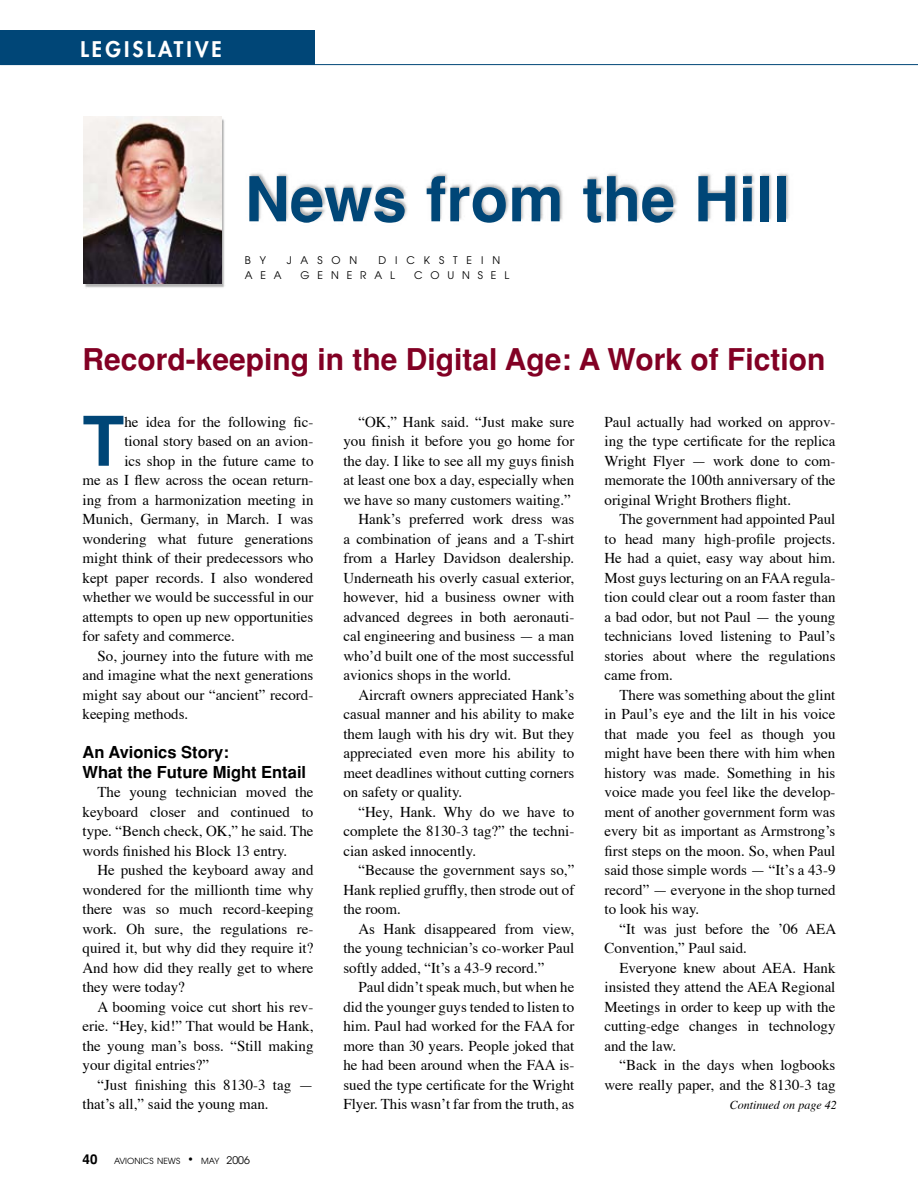
<style>
.page{position:relative;width:918px;height:1188px;background:#fff}
.page>*{position:absolute;margin:0;border:0;box-sizing:border-box;transform-origin:0 0}
.t1{font:700 68.55px "Helvetica";color:#004677}
.t2{font:700 61.95px "Helvetica";color:#004677}
.t3{font:700 30px "Helvetica";color:#820024}
.t4{font:800 21px "Futura";letter-spacing:.15em;color:#fff}
.t5{font:700 16.5px/19.5px "Helvetica";color:#000}
.t6{font:15px/19.5px "Times";color:#000;text-align:justify}
.t7{font:italic 12px "Times";color:#000}
.t8{font:10.5px "Avant Garde";letter-spacing:.85em;color:#000}
.t9{font:10.5px "Avant Garde";letter-spacing:.75em;color:#000}
.t10{font:8.4px "Avant Garde";color:#000}
.s1{font-family:"Helvetica";font-weight:700;font-size:13.5px}
.s2{font-size:10.5px}
</style>
<div class="page">
<img style="left:249px;top:173px;width:540px;height:49px">
<img style="left:84px;top:117px;width:141px;height:171px">
<img style="left:83px;top:116px;width:138px;height:167px">
<div style="left:0;top:30px;width:314px;height:35px;background:#004677"></div>
<hr style="left:0;top:64px;width:918px;height:1px;background:#004677">
<h3 class="t4" style="left:80px;top:36px;width:143px">LEGISLATIVE</h3>
<h2 class="t2" style="left:245px;top:163px;width:547px">News from the Hill</h2>
<p class="t8" style="left:245px;top:254px;width:23px">B Y</p>
<p class="t8" style="left:287px;top:254px;width:72px">JASON</p>
<p class="t8" style="left:378px;top:254px;width:123px">DICKSTEIN</p>
<p class="t8" style="left:245px;top:269px;width:14px">AEA</p>
<p class="t8" style="left:301px;top:269px;width:30px">G ENE</p>
<p class="t8" style="left:360px;top:269px;width:36px">RAL</p>
<p class="t9" style="left:414px;top:269px;width:96px">COUNSEL</p>
<h3 class="t3" style="left:82px;top:342px;width:744px">Record-keeping in the Digital Age: A Work of Fiction</h3>
<h1 class="t1" style="left:82px;top:402px;width:43px">T</h1>
<p class="t6" style="left:124px;top:413px;width:191px">he idea for the following fic-</p>
<p class="t6" style="left:124px;top:432px;width:191px">tional story based on an avion-</p>
<p class="t6" style="left:124px;top:452px;width:191px">ics shop in the future came to</p>
<p class="t6" style="left:82px;top:471px;width:232px">me as I flew across the ocean return-</p>
<p class="t6" style="left:82px;top:491px;width:233px">ing from a harmonization meeting in</p>
<p class="t6" style="left:82px;top:510px;width:232px">Munich, Germany, in March. I was</p>
<p class="t6" style="left:82px;top:530px;width:233px">wondering what future generations</p>
<p class="t6" style="left:82px;top:549px;width:232px">might think of their predecessors who</p>
<p class="t6" style="left:82px;top:569px;width:232px">kept paper records. I also wondered</p>
<p class="t6" style="left:82px;top:588px;width:233px">whether we would be successful in our</p>
<p class="t6" style="left:82px;top:608px;width:232px">attempts to open up new opportunities</p>
<p class="t6" style="left:82px;top:627px;width:154px">for safety and commerce.</p>
<p class="t6" style="left:98px;top:647px;width:217px">So, journey into the future with me</p>
<p class="t6" style="left:82px;top:666px;width:232px">and imagine what the next generations</p>
<p class="t6" style="left:82px;top:686px;width:232px">might say about our “ancient” record-</p>
<p class="t6" style="left:82px;top:705px;width:107px">keeping methods.</p>
<p class="t5" style="left:82px;top:743px;width:225px">An Avionics Story:<br>What the Future Might Entail</p>
<p class="t6" style="left:82px;top:783px;width:233px;text-indent:15px">The young technician moved the keyboard closer and continued to type. “Bench check, OK,” he said. The words finished his Block 13 entry.</p>
<p class="t6" style="left:82px;top:861px;width:233px;text-indent:15px">He pushed the keyboard away and wondered for the millionth time why there was so much record-keeping work. Oh sure, the regulations re&shy;quired it, but why did they require it?<br>And how did they really get to where they were today?</p>
<p class="t6" style="left:82px;top:998px;width:232px;text-indent:15px">A booming voice cut short his rev&shy;erie. “Hey, kid!” That would be Hank, the young man’s boss. “Still making your digital entries?”</p>
<p class="t6" style="left:82px;top:1076px;width:233px;text-indent:15px">“Just finishing this 8130-3 tag — that’s all,” said the young man.</p>
<p class="t10" style="left:82px;top:1156px;width:169px"><span class="s1">40</span> AVIONICS NEWS <span class="s2">•</span> MAY <span class="s2">2006</span></p>
<p class="t6" style="left:358px;top:413px;width:218px">“OK,” Hank said. “Just make sure</p>
<p class="t6" style="left:343px;top:432px;width:232px">you finish it before you go home for</p>
<p class="t6" style="left:343px;top:452px;width:232px">the day. I like to see all my guys finish</p>
<p class="t6" style="left:343px;top:471px;width:233px">at least one box a day, especially when</p>
<p class="t6" style="left:343px;top:491px;width:229px">we have so many customers waiting.”</p>
<p class="t6" style="left:358px;top:510px;width:217px">Hank’s preferred work dress was</p>
<p class="t6" style="left:343px;top:530px;width:232px">a combination of jeans and a T-shirt</p>
<p class="t6" style="left:343px;top:549px;width:233px">from a Harley Davidson dealership.</p>
<p class="t6" style="left:343px;top:569px;width:232px">Underneath his overly casual exterior,</p>
<p class="t6" style="left:343px;top:588px;width:233px">however, hid a business owner with</p>
<p class="t6" style="left:343px;top:608px;width:232px">advanced degrees in both aeronauti-</p>
<p class="t6" style="left:343px;top:627px;width:232px">cal engineering and business — a man</p>
<p class="t6" style="left:343px;top:647px;width:233px">who’d built one of the most successful</p>
<p class="t6" style="left:343px;top:666px;width:169px">avionics shops in the world.</p>
<p class="t6" style="left:358px;top:686px;width:217px">Aircraft owners appreciated Hank’s</p>
<p class="t6" style="left:343px;top:705px;width:232px">casual manner and his ability to make</p>
<p class="t6" style="left:343px;top:725px;width:232px">them laugh with his dry wit. But they</p>
<p class="t6" style="left:343px;top:744px;width:233px">appreciated even more his ability to</p>
<p class="t6" style="left:343px;top:764px;width:232px">meet deadlines without cutting corners</p>
<p class="t6" style="left:343px;top:783px;width:120px">on safety or quality.</p>
<p class="t6" style="left:358px;top:803px;width:217px">“Hey, Hank. Why do we have to</p>
<p class="t6" style="left:343px;top:822px;width:232px">complete the 8130-3 tag?” the techni-</p>
<p class="t6" style="left:343px;top:842px;width:134px">cian asked innocently.</p>
<p class="t6" style="left:358px;top:861px;width:217px">“Because the government says so,”</p>
<p class="t6" style="left:343px;top:881px;width:232px">Hank replied gruffly, then strode out of</p>
<p class="t6" style="left:343px;top:900px;width:59px">the room.</p>
<p class="t6" style="left:358px;top:920px;width:218px">As Hank disappeared from view,</p>
<p class="t6" style="left:343px;top:939px;width:233px">the young technician’s co-worker Paul</p>
<p class="t6" style="left:343px;top:959px;width:203px">softly added, “It’s a 43-9 record.”</p>
<p class="t6" style="left:358px;top:978px;width:218px">Paul didn’t speak much, but when he</p>
<p class="t6" style="left:343px;top:998px;width:232px">did the younger guys tended to listen to</p>
<p class="t6" style="left:343px;top:1017px;width:232px">him. Paul had worked for the FAA for</p>
<p class="t6" style="left:343px;top:1037px;width:232px">more than 30 years. People joked that</p>
<p class="t6" style="left:343px;top:1056px;width:232px">he had been around when the FAA is-</p>
<p class="t6" style="left:343px;top:1076px;width:233px">sued the type certificate for the Wright</p>
<p class="t6" style="left:343px;top:1095px;width:232px">Flyer. This wasn’t far from the truth, as</p>
<p class="t6" style="left:604px;top:413px;width:232px">Paul actually had worked on approv&shy;ing the type certificate for the replica Wright Flyer — work done to com&shy;memorate the 100th anniversary of the original Wright Brothers flight.</p>
<p class="t6" style="left:604px;top:510px;width:233px;text-indent:15px">The government had appointed Paul to head many high-profile projects.<br>He had a quiet, easy way about him.<br>Most guys lecturing on an FAA regula&shy;tion could clear out a room faster than a bad odor, but not Paul — the young technicians loved listening to Paul’s stories about where the regulations came from.</p>
<p class="t6" style="left:604px;top:686px;width:232px;text-indent:15px">There was something about the glint in Paul’s eye and the lilt in his voice that made you feel as though you might have been there with him when history was made. Something in his voice made you feel like the develop&shy;ment of another government form was every bit as important as Armstrong’s first steps on the moon. So, when Paul said those simple words — “It’s a 43-9 record” — everyone in the shop turned to look his way.</p>
<p class="t6" style="left:604px;top:920px;width:233px;text-indent:15px">“It was just before the ’06 AEA<br>Convention,” Paul said.</p>
<p class="t6" style="left:604px;top:959px;width:232px;text-indent:15px">Everyone knew about AEA. Hank insisted they attend the AEA Regional Meetings in order to keep up with the cutting-edge changes in technology and the law.</p>
<p class="t6" style="left:604px;top:1056px;width:232px;text-align:right">“Back in the days when logbooks were really paper, and the 8130-3 tag</p>
<p class="t7" style="left:730px;top:1097px;width:109px">Continued on page 42</p>
</div>
